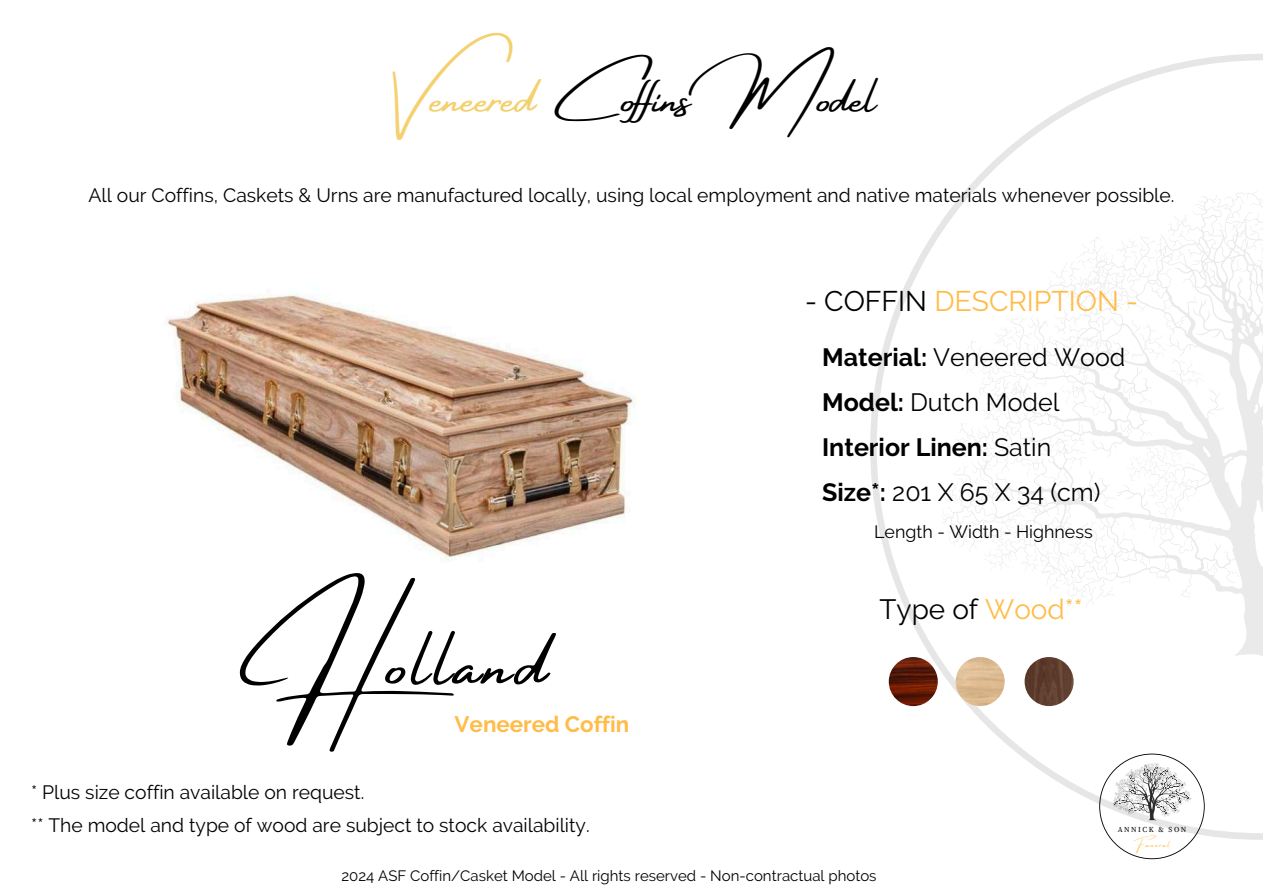
<style>
.page{position:relative;width:1263px;height:894px;background:#fff}
.page>*{position:absolute;margin:0;border:0;box-sizing:border-box;transform-origin:0 0}
.t1{font:77.1px "Amsterdam Four";letter-spacing:.05em;color:#000}
.t2{font:49.05px "Amsterdam Four";color:#000}
.t3{font:28.35px "Raleway";color:#ffbc49}
.t4{font:27.9px "Raleway";color:#000}
.t5{font:25.05px/44.7px "Raleway";color:#000}
.t6{font:700 22.35px "Raleway";color:#ffbc49}
.t7{font:19.35px/32.8px "Raleway";color:#000}
.t8{font:17.85px "Raleway";color:#000}
.t9{font:15px "Raleway";color:#000}
.t10{font:9px "Amsterdam Four";letter-spacing:.16em;color:#ffbc49}
.t11{font:7.5px "Source Serif Pro";letter-spacing:.2em;color:#000}
.s1{color:#f4d06e}
.s2{color:#000}
.s3{font-weight:700}
.s4{color:#ffbc49}
</style>
<div class="page">
<svg style="left:870px;top:54px;width:393px;height:785px"></svg>
<svg style="left:955px;top:608px;width:308px;height:48px"></svg>
<svg style="left:940px;top:182px;width:323px;height:426px"></svg>
<img style="left:889px;top:656px;width:49px;height:50px;border-radius:50%">
<img style="left:956px;top:656px;width:49px;height:50px;border-radius:50%">
<img style="left:1024px;top:656px;width:50px;height:50px;border-radius:50%">
<img style="left:167px;top:294px;width:469px;height:267px">
<svg style="left:1099px;top:753px;width:106px;height:105px"></svg>
<h2 class="t2" style="left:393px;top:71px;width:485px"><span class="s1">Veneered</span> Cof ins Model</h2>
<p class="t7" style="left:88px;top:179px;width:1087px">All our Coffins, Caskets &amp; Urns are manufactured locally, using local employment and native materials whenever possible.</p>
<h1 class="t1" style="left:264px;top:620px;width:285px">Holland</h1>
<p class="t6" style="left:455px;top:710px;width:176px">Veneered Coffin</p>
<p class="t7" style="left:31px;top:775px;width:560px">* Plus size coffin available on request.<br>** The model and type of wood are subject to stock availability.</p>
<h3 class="t3" style="left:805px;top:284px;width:334px"><span class="s2">- COFFIN</span> DESCRIPTION -</h3>
<p class="t5" style="left:822px;top:335px;width:305px"><span class="s3">Material:</span> Veneered Wood<br><span class="s3">Model:</span> Dutch Model<br><span class="s3">Interior Linen:</span> Satin<br><span class="s3">Size*:</span> 201 X 65 X 34 (cm)</p>
<p class="t8" style="left:874px;top:521px;width:220px">Length - Width - Highness</p>
<h3 class="t4" style="left:879px;top:592px;width:205px">Type of <span class="s4">Wood**</span></h3>
<p class="t11" style="left:1118px;top:825px;width:70px">ANNICK &amp; SON</p>
<p class="t10" style="left:1133px;top:839px;width:38px">Funeral</p>
<p class="t9" style="left:341px;top:866px;width:537px">2024 ASF Coffin/Casket Model - All rights reserved - Non-contractual photos</p>
</div>
